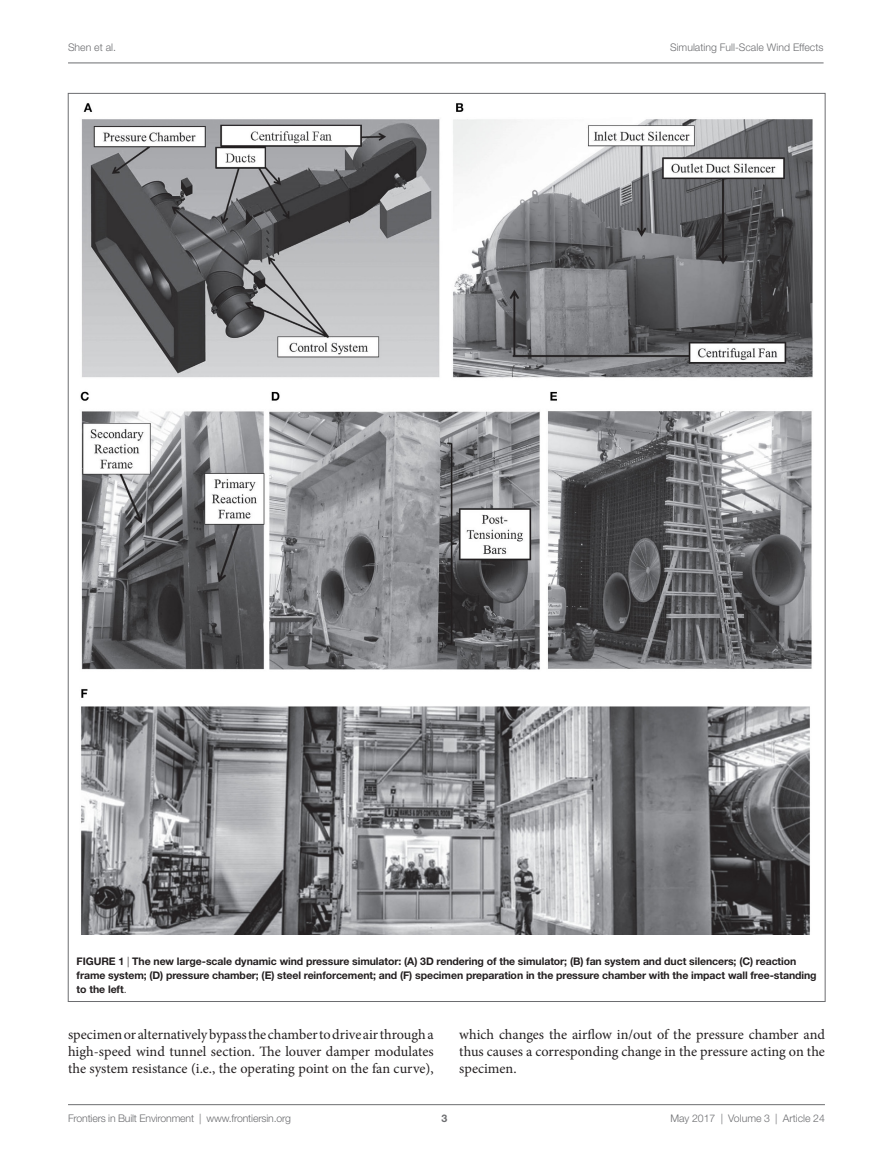
<style>
.page{position:relative;width:893px;height:1170px;background:#fff}
.page>*{position:absolute;margin:0;border:0;box-sizing:border-box;transform-origin:0 0}
.t1{font:14.25px/17.2px "Minion Pro";color:#231f20;text-align:justify}
.t2{font:700 10.5px/14.2px "Helvetica Neue LT Std";letter-spacing:-.005em;color:#231f20}
.t3{font:300 10.5px "Helvetica Neue LT Std";color:#6c6d70}
.t4{font:700 10.5px "Helvetica Neue LT Std";color:#6c6d70}
.s1{font-weight:300}
</style>
<div class="page">
<img style="left:80px;top:103px;width:733px;height:831px">
<hr style="left:68px;top:1104px;width:757px;height:1px;background:#6c6d70">
<hr style="left:68px;top:63px;width:755px;height:1px;background:#6c6d70">
<p class="t3" style="left:68px;top:41px;width:50px">Shen et al.</p>
<p class="t3" style="left:670px;top:41px;width:155px">Simulating Full-Scale Wind Effects</p>
<p class="t2" style="left:77px;top:953px;width:742px">Figure 1 <span class="s1">|</span> The new large-scale dynamic wind pressure simulator: (A) 3D rendering of the simulator; (B) fan system and duct silencers; (C) reaction frame system; (D) pressure chamber; (E) steel reinforcement; and (F) specimen preparation in the pressure chamber with the impact wall free-standing to the left<span class="s1">.</span></p>
<p class="t1" style="left:68px;top:1025px;width:367px">specimen or alternatively bypass the chamber to drive air through a high-speed wind tunnel section. The louver damper modulates the system resistance (i.e., the operating point on the fan curve),</p>
<p class="t1" style="left:459px;top:1025px;width:367px">which changes the airflow in/out of the pressure chamber and thus causes a corresponding change in the pressure acting on the specimen.</p>
<p class="t3" style="left:68px;top:1111px;width:225px">Frontiers in Built Environment | www.frontiersin.org</p>
<p class="t3" style="left:670px;top:1111px;width:156px">May 2017 | Volume 3 | Article 24</p>
<p class="t4" style="left:441px;top:1111px;width:7px">3</p>
</div>
